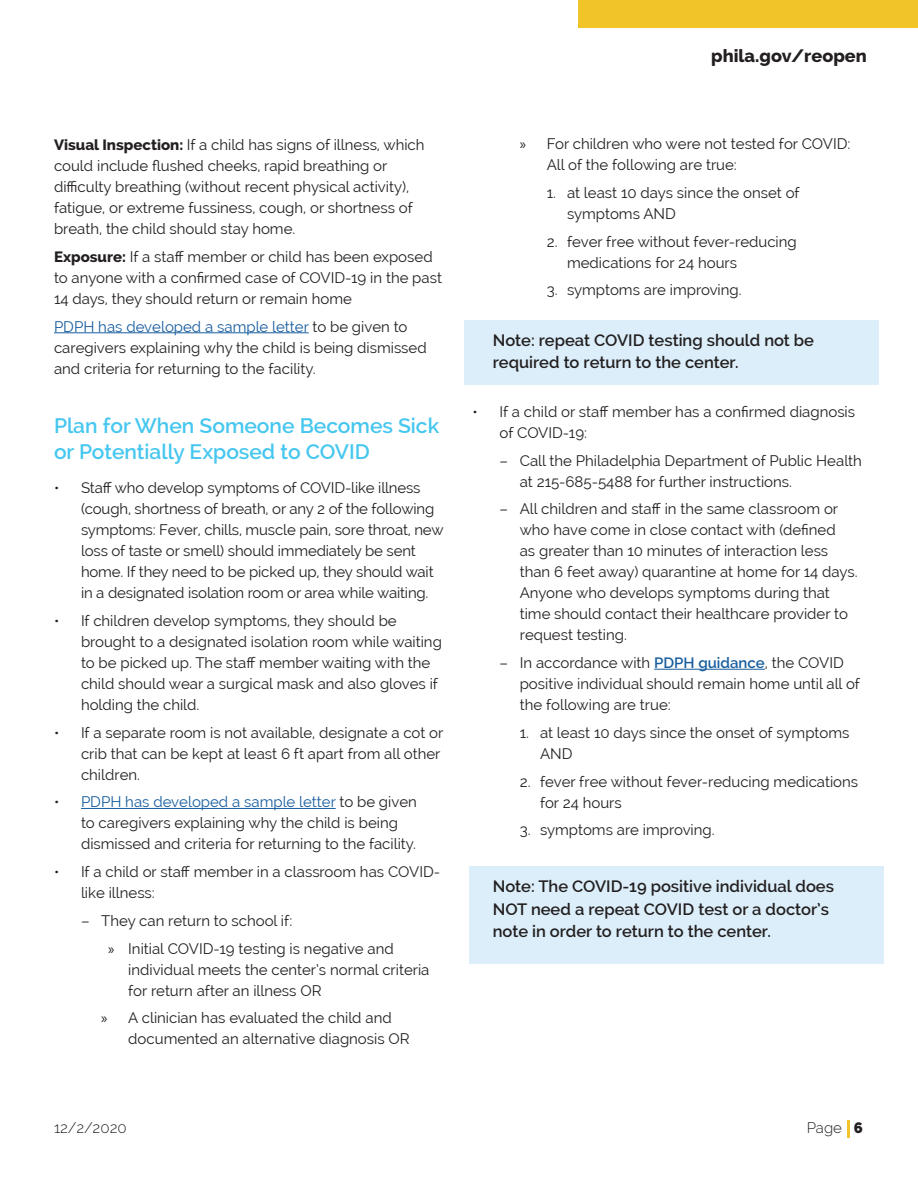
<style>
.page{position:relative;width:918px;height:1188px;background:#fff}
.page>*{position:absolute;margin:0;border:0;box-sizing:border-box;transform-origin:0 0}
.t1{font:600 21px/25.2px "Raleway";color:#46c7ef}
.t2{font:800 18px "Raleway";color:#231f20}
.t3{font:600 16.5px/22.5px "Raleway";color:#231f20}
.t4{font:15px/21px "Raleway";color:#231f20}
.t5{font:300 15px "Raleway";color:#231f20}
.s1{font-weight:800}
.s2{color:#175d9e}
.s3{font-family:"Myriad Pro"}
.s4{font-weight:600;color:#175d9e}
.s5{font-weight:900}
</style>
<div class="page">
<div style="left:579px;top:0;width:339px;height:28px;background:#f1c527"></div>
<svg style="left:847px;top:1120px;width:2px;height:17px"></svg>
<div style="left:469px;top:866px;width:414px;height:97px;background:#dbeef9"></div>
<div style="left:464px;top:320px;width:415px;height:64px;background:#dbeef9"></div>
<hr style="left:54px;top:332px;width:255px;height:1px;background:#175d9e">
<hr style="left:81px;top:808px;width:255px;height:1px;background:#175d9e">
<hr style="left:654px;top:669px;width:111px;height:1px;background:#175d9e">
<p class="t4" style="left:54px;top:134px;width:372px"><span class="s1">Visual Inspection:</span> If a child has signs of illness, which could include flushed cheeks, rapid breathing or difficulty breathing (without recent physical activity), fatigue, or extreme fussiness, cough, or shortness of breath, the child should stay home.</p>
<p class="t4" style="left:54px;top:246px;width:390px"><span class="s1">Exposure:</span> If a staff member or child has been exposed to anyone with a confirmed case of COVID-19 in the past<br>14 days, they should return or remain home</p>
<p class="t4" style="left:54px;top:316px;width:374px"><span class="s2">PDPH has developed a sample letter</span> to be given to caregivers explaining why the child is being dismissed and criteria for returning to the facility.</p>
<p class="t1" style="left:54px;top:413px;width:387px">Plan for When Someone Becomes Sick or Potentially Exposed to COVID</p>
<p class="t4" style="left:81px;top:477px;width:364px;text-indent:-27px">• Staff who develop symptoms of COVID-like illness (cough, shortness of breath, or any 2 of the following symptoms: Fever, chills, muscle pain, sore throat, new loss of taste or smell) should immediately be sent home. If they need to be picked up, they should wait in a designated isolation room or area while waiting.</p>
<p class="t4" style="left:81px;top:610px;width:362px;text-indent:-27px">• If children develop symptoms, they should be brought to a designated isolation room while waiting to be picked up. The staff member waiting with the child should wear a surgical mask and also gloves if holding the child.</p>
<p class="t4" style="left:81px;top:722px;width:364px;text-indent:-27px">• If a separate room is not available, designate a cot or crib that can be kept at least 6 ft apart from all other children.</p>
<p class="t4" style="left:81px;top:792px;width:337px;text-indent:-27px">• <span class="s2">PDPH has developed a sample letter</span> to be given to caregivers explaining why the child is being dismissed and criteria for returning to the facility.</p>
<p class="t4" style="left:81px;top:861px;width:361px;text-indent:-27px">• If a child or staff member in a classroom has COVID&shy;like illness:</p>
<p class="t4" style="left:81px;top:910px;width:213px">– They can return to school if:</p>
<p class="t4" style="left:128px;top:938px;width:303px;text-indent:-20px"><span class="s3">»</span> Initial COVID-19 testing is negative and individual meets the center’s normal criteria for return after an illness OR</p>
<p class="t4" style="left:128px;top:1008px;width:283px;text-indent:-27px"><span class="s3">»</span> A clinician has evaluated the child and documented an alternative diagnosis OR</p>
<p class="t2" style="left:711px;top:46px;width:157px">phila.gov/reopen</p>
<p class="t4" style="left:547px;top:133px;width:305px;text-indent:-27px"><span class="s3">»</span> For children who were not tested for COVID:<br>All of the following are true:</p>
<p class="t4" style="left:567px;top:182px;width:234px;text-indent:-20px">1. at least 10 days since the onset of symptoms AND</p>
<p class="t4" style="left:567px;top:231px;width:231px;text-indent:-20px">2. fever free without fever-reducing medications for 24 hours</p>
<p class="t4" style="left:547px;top:280px;width:196px">3. symptoms are improving.</p>
<p class="t3" style="left:493px;top:329px;width:323px">Note: repeat COVID testing should not be required to return to the center.</p>
<p class="t4" style="left:500px;top:401px;width:357px;text-indent:-27px">• If a child or staff member has a confirmed diagnosis of COVID-19:</p>
<p class="t4" style="left:520px;top:450px;width:344px;text-indent:-20px">– Call the Philadelphia Department of Public Health at 215-685-5488 for further instructions.</p>
<p class="t4" style="left:520px;top:499px;width:339px;text-indent:-20px">– All children and staff in the same classroom or who have come in close contact with (defined<br>as greater than 10 minutes of interaction less than 6 feet away) quarantine at home for 14 days.<br>Anyone who develops symptoms during that time should contact their healthcare provider to request testing.</p>
<p class="t4" style="left:520px;top:652px;width:342px;text-indent:-20px">– In accordance with <span class="s4">PDPH guidance</span>, the COVID positive individual should remain home until all of the following are true:</p>
<p class="t4" style="left:540px;top:722px;width:311px;text-indent:-20px">1. at least 10 days since the onset of symptoms<br>AND</p>
<p class="t4" style="left:540px;top:771px;width:320px;text-indent:-20px">2. fever free without fever-reducing medications for 24 hours</p>
<p class="t4" style="left:520px;top:820px;width:196px">3. symptoms are improving.</p>
<p class="t3" style="left:493px;top:875px;width:343px">Note: The COVID-19 positive individual does<br>NOT need a repeat COVID test or a doctor’s note in order to return to the center.</p>
<p class="t5" style="left:54px;top:1119px;width:74px">12/2/2020</p>
<p class="t5" style="left:807px;top:1119px;width:58px">Page <span class="s5">6</span></p>
</div>
